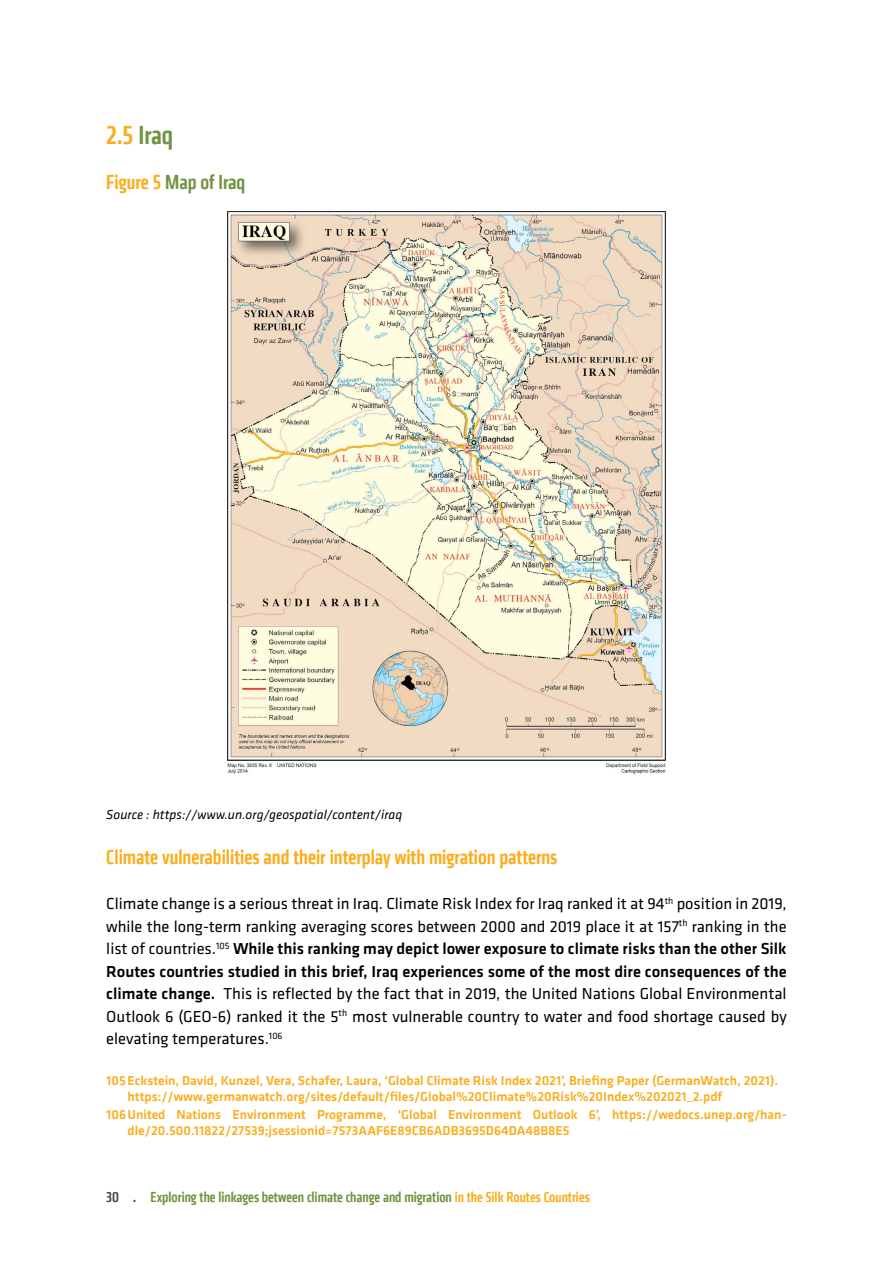
<style>
.page{position:relative;width:893px;height:1263px;background:#fff}
.page>*{position:absolute;margin:0;border:0;box-sizing:border-box;transform-origin:0 0}
.t1{font:500 condensed 27px "Klavika CH";color:#719442}
.t2{font:500 condensed 21px "Klavika CH";color:#fbad1d}
.t3{font:500 condensed 21px "Klavika CH";color:#719442}
.t4{font:16.5px/22.5px "Klavika";color:#000;text-align:justify}
.t5{font:500 condensed 15px "Klavika CH";color:#719442}
.t6{font:500 13.5px/16.2px "Klavika";color:#fbad1d}
.t7{font:italic 13.5px "Klavika";color:#000}
.s1{color:#fbad1d}
.s2{font-weight:500}
.s3{color:#42454f}
</style>
<div class="page">
<img style="left:227px;top:211px;width:439px;height:563px">
<h1 class="t1" style="left:106px;top:118px;width:68px"><span class="s1">2.5</span> Iraq</h1>
<p class="t3" style="left:106px;top:169px;width:140px"><span class="s1">Figure 5</span> Map of Iraq</p>
<p class="t7" style="left:106px;top:806px;width:298px">Source : https://www.un.org/geospatial/content/iraq</p>
<p class="t2" style="left:106px;top:844px;width:453px">Climate vulnerabilities and their interplay with migration patterns</p>
<p class="t4" style="left:106px;top:892px;width:682px">Climate change is a serious threat in Iraq. Climate Risk Index for Iraq ranked it at 94<sup>th</sup> position in 2019, while the long-term ranking averaging scores between 2000 and 2019 place it at 157<sup>th</sup> ranking in the list of countries.<sup>105</sup> <span class="s2">While this ranking may depict lower exposure to climate risks than the other Silk Routes countries studied in this brief, Iraq experiences some of the most dire consequences of the climate change.</span> This is reflected by the fact that in 2019, the United Nations Global Environmental Outlook 6 (GEO-6) ranked it the 5<sup>th</sup> most vulnerable country to water and food shortage caused by elevating temperatures.<sup>106</sup></p>
<p class="t6" style="left:128px;top:1072px;width:652px;text-indent:-21px">105Eckstein, David, Kunzel, Vera, Schafer, Laura, ‘Global Climate Risk Index 2021’, Briefing Paper (GermanWatch, 2021). https://www.germanwatch.org/sites/default/files/Global%20Climate%20Risk%20Index%202021_2.pdf</p>
<p class="t6" style="left:128px;top:1106px;width:661px;text-indent:-21px">106United Nations Environment Programme, ‘Global Environment Outlook 6’, https://wedocs.unep.org/han&shy;dle/20.500.11822/27539;jsessionid=7573AAF6E89CB6ADB3695D64DA48B8E5</p>
<p class="t5" style="left:106px;top:1187px;width:485px"><span class="s3">30 .</span> Exploring the linkages between climate change and migration <span class="s1">in the Silk Routes Countries</span></p>
</div>
